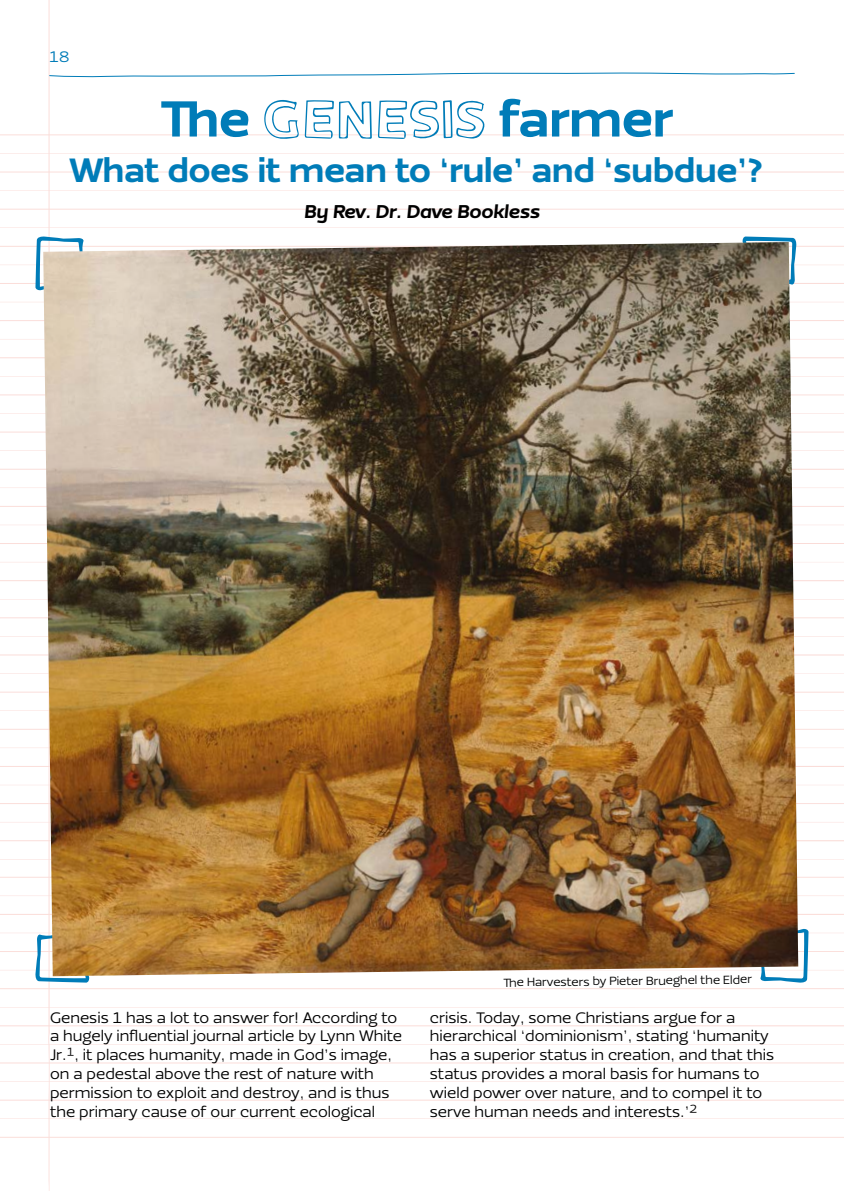
<style>
.page{position:relative;width:844px;height:1191px;background:#fff}
.page>*{position:absolute;margin:0;border:0;box-sizing:border-box;transform-origin:0 0}
.t1{font:900 52.5px "Ezzo";color:#007cb8}
.t2{font:900 35px "Ezzo";color:#007cb8}
.t3{font:italic 900 19.25px "Ezzo";color:#000}
.t4{font:15.75px/18.9px "Ezzo";color:#000}
.t5{font:15.75px "Ezzo";color:#007cb8}
.t6{font:12.25px "Ezzo";color:#000}
</style>
<div class="page">
<img style="left:0;top:0;width:843px;height:1191px">
<p class="t5" style="left:50px;top:47px;width:21px">18</p>
<h1 class="t1" style="left:161px;top:85px;width:91px">The</h1>
<h1 class="t1" style="left:499px;top:85px;width:175px">farmer</h1>
<h2 class="t2" style="left:70px;top:148px;width:694px">What does it mean to ‘rule’ and ‘subdue’?</h2>
<p class="t3" style="left:304px;top:199px;width:237px">By Rev. Dr. Dave Bookless</p>
<p class="t6" style="left:503px;top:975px;width:250px;rotate:-1deg">Th e Harvesters by Pieter Brueghel the Elder</p>
<p class="t4" style="left:50px;top:1007px;width:353px">Genesis 1 has a lot to answer for! According to a hugely influential journal article by Lynn White Jr.1, it places humanity, made in God’s image, on a pedestal above the rest of nature with permission to exploit and destroy, and is thus the primary cause of our current ecological</p>
<p class="t4" style="left:430px;top:1007px;width:346px">crisis. Today, some Christians argue for a hierarchical ‘dominionism’, stating ‘humanity has a superior status in creation, and that this status provides a moral basis for humans to wield power over nature, and to compel it to serve human needs and interests.’2</p>
</div>
